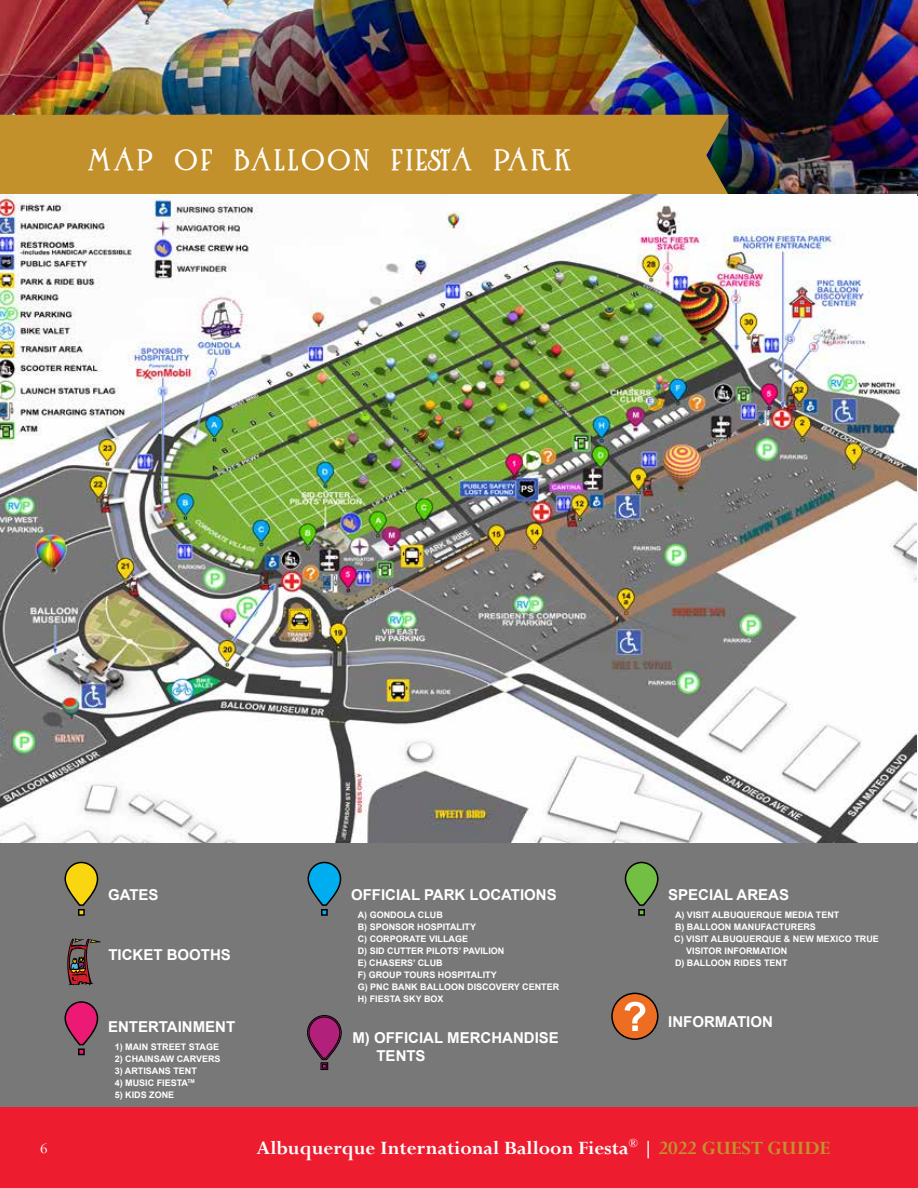
<style>
.page{position:relative;width:918px;height:1188px;background:#fff}
.page>*{position:absolute;margin:0;border:0;box-sizing:border-box;transform-origin:0 0}
.t1{font:28.95px "Hut Sut Ralston";letter-spacing:.1em;color:#fff}
.t2{font:700 21px "Perpetua";color:#fff}
.t3{font:16.5px "Perpetua";color:#fff}
.t4{font:700 15px/18px "Arial";color:#fff}
.t5{font:700 9px/12px "Arial";color:#fff}
.s1{color:#c3912c}
</style>
<div class="page">
<img style="left:0;top:0;width:918px;height:194px">
<div style="left:0;top:115px;width:729px;height:79px;background:#c3912c"></div>
<div style="left:0;top:1107px;width:918px;height:81px;background:#ed1c2f"></div>
<svg style="left:917px;top:115px;width:1px;height:81px"></svg>
<div style="left:0;top:843px;width:918px;height:264px;background:#787878"></div>
<svg style="left:64px;top:1001px;width:34px;height:54px"></svg>
<svg style="left:64px;top:862px;width:34px;height:54px"></svg>
<svg style="left:307px;top:862px;width:34px;height:54px"></svg>
<svg style="left:625px;top:862px;width:33px;height:54px"></svg>
<div style="left:612px;top:993px;width:46px;height:46px;background:#ed6d23;border-radius:50%"></div>
<div style="left:611px;top:993px;width:47px;height:47px;border:2px solid #000;border-radius:50%"></div>
<svg style="left:625px;top:1002px;width:20px;height:29px"></svg>
<svg style="left:307px;top:1015px;width:35px;height:55px"></svg>
<svg style="left:67px;top:938px;width:34px;height:47px"></svg>
<img style="left:0;top:194px;width:917px;height:648px">
<h1 class="t1" style="left:88px;top:141px;width:486px">MAP OF BALLOON FIE TA PARK</h1>
<h1 class="t1" style="left:441px;top:179px;width:15px;rotate:-180deg">S</h1>
<h3 class="t3" style="left:40px;top:1138px;width:9px">6</h3>
<h3 class="t4" style="left:108px;top:886px;width:52px">GATES</h3>
<h3 class="t4" style="left:108px;top:946px;width:124px">TICKET BOOTHS</h3>
<h3 class="t4" style="left:108px;top:1018px;width:129px">ENTERTAINMENT</h3>
<p class="t5" style="left:115px;top:1041px;width:106px">1) MAIN STREET STAGE</p>
<p class="t5" style="left:115px;top:1053px;width:107px">2) CHAINSAW CARVERS</p>
<p class="t5" style="left:115px;top:1065px;width:84px">3) ARTISANS TENT</p>
<p class="t5" style="left:115px;top:1077px;width:82px">4) MUSIC FIESTA<sup>TM</sup></p>
<p class="t5" style="left:115px;top:1089px;width:61px">5) KIDS ZONE</p>
<h3 class="t4" style="left:351px;top:886px;width:207px">OFFICIAL PARK LOCATIONS</h3>
<p class="t5" style="left:358px;top:909px;width:203px">A) GONDOLA CLUB<br>B) SPONSOR HOSPITALITY<br>C) CORPORATE VILLAGE<br>D) SID CUTTER PILOTS’ PAVILION<br>E) CHASERS’ CLUB<br>F) GROUP TOURS HOSPITALITY<br>G) PNC BANK BALLOON DISCOVERY CENTER<br>H) FIESTA SKY BOX</p>
<h3 class="t4" style="left:376px;top:1029px;width:184px;text-indent:-24px">M) OFFICIAL MERCHANDISE<br>TENTS</h3>
<h3 class="t4" style="left:668px;top:886px;width:122px">SPECIAL AREAS</h3>
<p class="t5" style="left:675px;top:909px;width:166px">A) VISIT ALBUQUERQUE MEDIA TENT</p>
<p class="t5" style="left:675px;top:921px;width:142px">B) BALLOON MANUFACTURERS</p>
<p class="t5" style="left:674px;top:933px;width:206px">C) VISIT ALBUQUERQUE &amp; NEW MEXICO TRUE</p>
<p class="t5" style="left:686px;top:945px;width:103px">VISITOR INFORMATION</p>
<p class="t5" style="left:675px;top:957px;width:114px">D) BALLOON RIDES TENT</p>
<h3 class="t4" style="left:668px;top:1013px;width:106px">INFORMATION</h3>
<h2 class="t2" style="left:256px;top:1135px;width:575px">Albuquerque International Balloon Fiesta<sup>®</sup> | <span class="s1">2022 GUEST GUIDE</span></h2>
</div>
